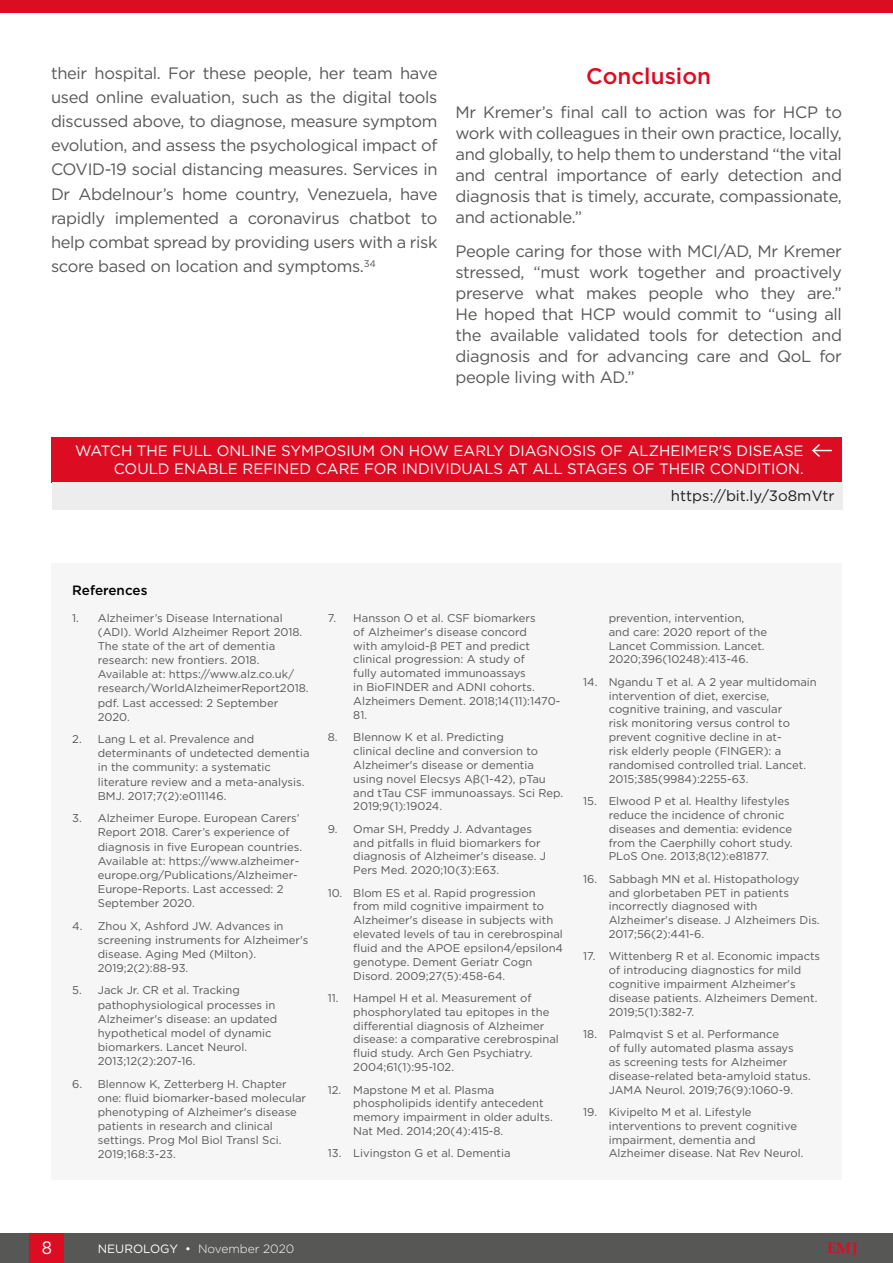
<style>
.page{position:relative;width:893px;height:1263px;background:#fff}
.page>*{position:absolute;margin:0;border:0;box-sizing:border-box;transform-origin:0 0}
.H1a__Symposium_Titl{font:500 22.5px "Gotham";color:#dc0c23}
.t1{font:18px "Gotham";color:#fff;scale:.9 1}
.Body_Text{font:16.5px/21px "Gotham";letter-spacing:-.02em;color:#575756;text-align:justify}
.t2{font:15px "Gotham";color:#fff}
.t3{font:15px "Gotham";color:#1d1d1d}
.t4{font:700 15px "Palatino Linotype";color:#dc0c23}
.t5{font:500 13.5px "Gotham";color:#000}
.t6{font:300 12px "Gotham";color:#fff}
.t7{font:11.25px/13.8px "Gotham";color:#575756}
.s1{font-weight:400}
</style>
<div class="page">
<div style="left:0;top:1233px;width:893px;height:30px;background:#575756"></div>
<div style="left:30px;top:1233px;width:34px;height:30px;background:#dc0c23"></div>
<div style="left:0;top:0;width:893px;height:13px;background:#dc0c23"></div>
<div style="left:51px;top:563px;width:791px;height:616px;background:#f6f6f6"></div>
<div style="left:51px;top:437px;width:791px;height:45px;background:#dc0c23"></div>
<svg style="left:812px;top:444px;width:19px;height:13px"></svg>
<div style="left:52px;top:482px;width:791px;height:27px;background:#ededed"></div>
<p class="Body_Text" style="left:51px;top:61px;width:388px;line-height:24.2px">their hospital. For these people, her team have used online evaluation, such as the digital tools discussed above, to diagnose, measure symptom evolution, and assess the psychological impact of COVID-19 social distancing measures. Services in Dr Abdelnour’s home country, Venezuela, have rapidly implemented a coronavirus chatbot to help combat spread by providing users with a risk score based on location and symptoms.<sup>34</sup></p>
<p class="H1a__Symposium_Titl" style="left:586px;top:61px;width:126px">Conclusion</p>
<p class="Body_Text" style="left:455px;top:101px;width:388px">Mr Kremer’s final call to action was for HCP to work with colleagues in their own practice, locally, and globally, to help them to understand “the vital and central importance of early detection and diagnosis that is timely, accurate, compassionate, and actionable.”</p>
<p class="Body_Text" style="left:455px;top:240px;width:388px">People caring for those with MCI/AD, Mr Kremer stressed, “must work together and proactively preserve what makes people who they are.” He hoped that HCP would commit to “using all the available validated tools for detection and diagnosis and for advancing care and QoL for people living with AD.”</p>
<p class="t2" style="left:75px;top:441px;width:730px">WATCH THE FULL ONLINE SYMPOSIUM ON HOW EARLY DIAGNOSIS OF ALZHEIMER'S DISEASE</p>
<p class="t2" style="left:114px;top:459px;width:691px">COULD ENABLE REFINED CARE FOR INDIVIDUALS AT ALL STAGES OF THEIR CONDITION.</p>
<p class="t3" style="left:671px;top:486px;width:165px">https://bit.ly/3o8mVtr</p>
<p class="t5" style="left:72px;top:582px;width:77px">References</p>
<p class="t7" style="left:98px;top:611px;width:212px;text-indent:-26px">1. Alzheimer’s Disease International (ADI). World Alzheimer Report 2018.<br>The state of the art of dementia research: new frontiers. 2018.<br>Available at: https://www.alz.co.uk/ research/WorldAlzheimerReport2018. pdf. Last accessed: 2 September<br>2020.</p>
<p class="t7" style="left:98px;top:732px;width:213px;text-indent:-26px">2. Lang L et al. Prevalence and determinants of undetected dementia in the community: a systematic literature review and a meta-analysis.<br>BMJ. 2017;7(2):e011146.</p>
<p class="t7" style="left:98px;top:811px;width:206px;text-indent:-26px">3. Alzheimer Europe. European Carers’ Report 2018. Carer’s experience of diagnosis in five European countries.<br>Available at: https://www.alzheimer&shy;europe.org/Publications/Alzheimer-Europe-Reports. Last accessed: 2<br>September 2020.</p>
<p class="t7" style="left:98px;top:918px;width:212px;text-indent:-26px">4. Zhou X, Ashford JW. Advances in screening instruments for Alzheimer's disease. Aging Med (Milton).<br>2019;2(2):88-93.</p>
<p class="t7" style="left:98px;top:983px;width:181px;text-indent:-26px">5. Jack Jr. CR et al. Tracking pathophysiological processes in<br>Alzheimer's disease: an updated hypothetical model of dynamic biomarkers. Lancet Neurol.<br>2013;12(2):207-16.</p>
<p class="t7" style="left:98px;top:1076px;width:210px;text-indent:-26px">6. Blennow K, Zetterberg H. Chapter one: fluid biomarker-based molecular phenotyping of Alzheimer's disease patients in research and clinical settings. Prog Mol Biol Transl Sci.<br>2019;168:3-23.</p>
<p class="t7" style="left:353px;top:611px;width:209px;text-indent:-26px">7. Hansson O et al. CSF biomarkers<br>of Alzheimer's disease concord<br>with amyloid-β PET and predict clinical progression: A study of<br>fully automated immunoassays<br>in BioFINDER and ADNI cohorts.<br>Alzheimers Dement. 2018;14(11):1470-<br>81.</p>
<p class="t7" style="left:353px;top:730px;width:211px;text-indent:-26px">8. Blennow K et al. Predicting<br>clinical decline and conversion to<br>Alzheimer's disease or dementia using novel Elecsys Aβ(1-42), pTau and tTau CSF immunoassays. Sci Rep.<br>2019;9(1):19024.</p>
<p class="t7" style="left:353px;top:821px;width:194px;text-indent:-26px">9. Omar SH, Preddy J. Advantages and pitfalls in fluid biomarkers for diagnosis of Alzheimer's disease. J Pers Med. 2020;10(3):E63.</p>
<p class="t7" style="left:353px;top:885px;width:211px;text-indent:-26px">10. Blom ES et al. Rapid progression from mild cognitive impairment to Alzheimer's disease in subjects with elevated levels of tau in cerebrospinal fluid and the APOE epsilon4/epsilon4 genotype. Dement Geriatr Cogn Disord. 2009;27(5):458-64.</p>
<p class="t7" style="left:353px;top:991px;width:207px;text-indent:-26px">11. Hampel H et al. Measurement of phosphorylated tau epitopes in the differential diagnosis of Alzheimer disease: a comparative cerebrospinal fluid study. Arch Gen Psychiatry.<br>2004;61(1):95-102.</p>
<p class="t7" style="left:353px;top:1082px;width:201px;text-indent:-26px">12. Mapstone M et al. Plasma phospholipids identify antecedent memory impairment in older adults.<br>Nat Med. 2014;20(4):415-8.</p>
<p class="t7" style="left:328px;top:1146px;width:184px">13. Livingston G et al. Dementia</p>
<p class="t7" style="left:609px;top:611px;width:160px">prevention, intervention, and care: 2020 report of the<br>Lancet Commission. Lancet.<br>2020;396(10248):413-46.</p>
<p class="t7" style="left:609px;top:675px;width:209px;text-indent:-26px">14. Ngandu T et al. A 2 year multidomain intervention of diet, exercise, cognitive training, and vascular<br>risk monitoring versus control to prevent cognitive decline in at-<br>risk elderly people (FINGER): a randomised controlled trial. Lancet.<br>2015;385(9984):2255-63.</p>
<p class="t7" style="left:609px;top:794px;width:185px;text-indent:-26px">15. Elwood P et al. Healthy lifestyles reduce the incidence of chronic diseases and dementia: evidence from the Caerphilly cohort study.<br>PLoS One. 2013;8(12):e81877.</p>
<p class="t7" style="left:609px;top:872px;width:212px;text-indent:-26px">16. Sabbagh MN et al. Histopathology and glorbetaben PET in patients incorrectly diagnosed with<br>Alzheimer's disease. J Alzheimers Dis.<br>2017;56(2):441-6.</p>
<p class="t7" style="left:609px;top:949px;width:213px;text-indent:-26px">17. Wittenberg R et al. Economic impacts of introducing diagnostics for mild cognitive impairment Alzheimer's disease patients. Alzheimers Dement.<br>2019;5(1):382-7.</p>
<p class="t7" style="left:609px;top:1027px;width:204px;text-indent:-26px">18. Palmqvist S et al. Performance<br>of fully automated plasma assays<br>as screening tests for Alzheimer disease-related beta-amyloid status.<br>JAMA Neurol. 2019;76(9):1060-9.</p>
<p class="t7" style="left:609px;top:1105px;width:196px;text-indent:-26px">19. Kivipelto M et al. Lifestyle interventions to prevent cognitive impairment, dementia and<br>Alzheimer disease. Nat Rev Neurol.</p>
<h2 class="t1" style="left:42px;top:1236px;width:13px">8</h2>
<p class="t6" style="left:98px;top:1241px;width:198px"><span class="s1">NEUROLOGY •</span> November 2020</p>
<h3 class="t4" style="left:827px;top:1238px;width:32px">EMJ</h3>
</div>
